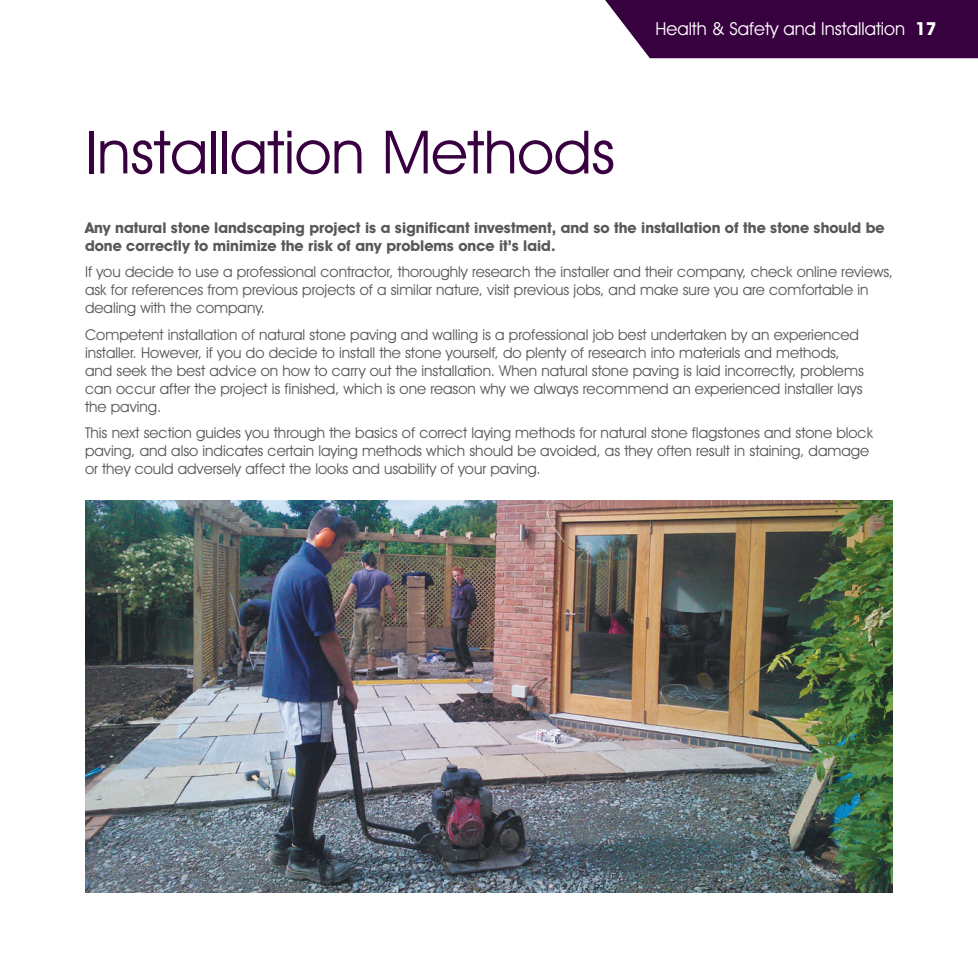
<style>
.page{position:relative;width:978px;height:978px;background:#fff}
.page>*{position:absolute;margin:0;border:0;box-sizing:border-box;transform-origin:0 0}
.t1{font:60px "Avant Garde IT Cby BT";color:#37003f}
.t2{font:18px "Avant Garde IT Cby BT";color:#fff}
.t3{font:15px/18px "Avant Garde IT Cby BT";color:#57585a}
.t4{font:700 15px/18px "Avant Garde IT Cby BT";color:#57585a}
.s1{font-weight:700}
</style>
<div class="page">
<div style="left:605px;top:0;width:373px;height:58px;background:#37003f"></div>
<img style="left:85px;top:500px;width:808px;height:393px">
<p class="t1" style="left:85px;top:116px;width:531px">Installation Methods</p>
<p class="t2" style="left:655px;top:18px;width:283px">Health &amp; Safety and Installation <span class="s1">17</span></p>
<p class="t4" style="left:85px;top:218px;width:801px">Any natural stone landscaping project is a significant investment, and so the installation of the stone should be done correctly to minimize the risk of any problems once it’s laid.</p>
<p class="t3" style="left:85px;top:263px;width:809px">If you decide to use a professional contractor, thoroughly research the installer and their company, check online reviews, ask for references from previous projects of a similar nature, visit previous jobs, and make sure you are comfortable in dealing with the company.</p>
<p class="t3" style="left:85px;top:325px;width:780px">Competent installation of natural stone paving and walling is a professional job best undertaken by an experienced installer. However, if you do decide to install the stone yourself, do plenty of research into materials and methods, and seek the best advice on how to carry out the installation. When natural stone paving is laid incorrectly, problems can occur after the project is finished, which is one reason why we always recommend an experienced installer lays the paving.</p>
<p class="t3" style="left:85px;top:424px;width:789px">This next section guides you through the basics of correct laying methods for natural stone flagstones and stone block paving, and also indicates certain laying methods which should be avoided, as they often result in staining, damage or they could adversely affect the looks and usability of your paving.</p>
</div>
